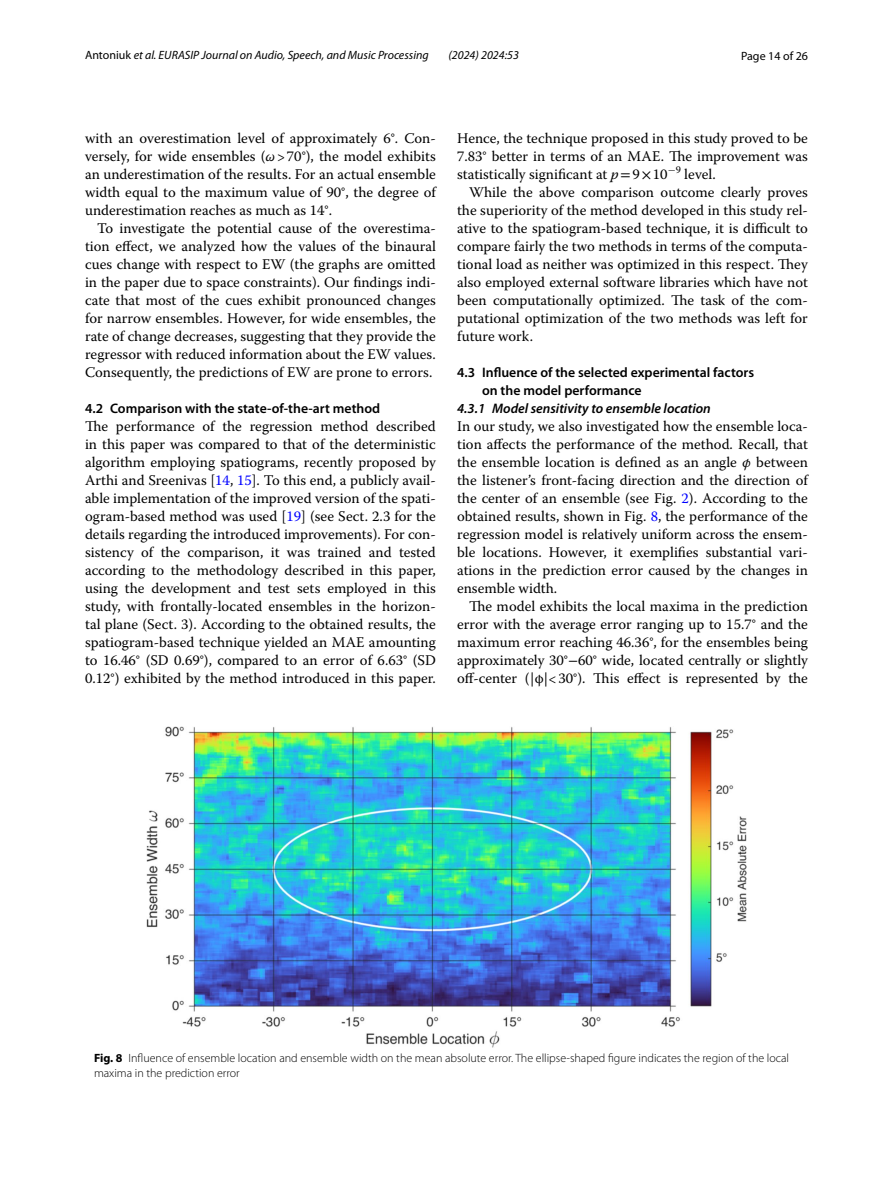
<style>
.page{position:relative;width:893px;height:1187px;background:#fff}
.page>*{position:absolute;margin:0;border:0;box-sizing:border-box;transform-origin:0 0}
.t1{font:14.7px/18px "Warnock Pro";color:#000;text-align:justify}
.t2{font:600 13.8px/18px "Myriad Pro";color:#000}
.t3{font:italic 600 13.8px "Myriad Pro";color:#000}
.t4{font:300 12px/15px "Myriad Pro";color:#000}
.t5{font:italic 12px "Myriad Pro";color:#000}
.t6{font:12px "Myriad Pro";color:#000}
.s1{font-style:normal}
.s2{font-style:italic}
.s3{color:#00f}
.s4{font-family:"STIX"}
.s5{font-weight:700}
</style>
<div class="page">
<img style="left:146px;top:726px;width:601px;height:320px">
<p class="t5" style="left:85px;top:48px;width:345px"><span class="s1">Antoniuk</span> et al. EURASIP Journal on Audio, Speech, and Music Processing</p>
<p class="t5" style="left:448px;top:48px;width:72px">(2024) 2024:53</p>
<p class="t6" style="left:741px;top:48px;width:68px">Page 14 of 26</p>
<p class="t1" style="left:85px;top:128px;width:352px">with an overestimation level of approximately 6°. Con&shy;versely, for wide ensembles (<span class="s2">ω</span>&gt;70°), the model exhibits an underestimation of the results. For an actual ensemble width equal to the maximum value of 90°, the degree of underestimation reaches as much as 14°.</p>
<p class="t1" style="left:85px;top:218px;width:352px;text-indent:12px">To investigate the potential cause of the overestima&shy;tion effect, we analyzed how the values of the binaural cues change with respect to EW (the graphs are omitted in the paper due to space constraints). Our findings indi&shy;cate that most of the cues exhibit pronounced changes for narrow ensembles. However, for wide ensembles, the rate of change decreases, suggesting that they provide the regressor with reduced information about the EW values.<br>Consequently, the predictions of EW are prone to errors.</p>
<p class="t2" style="left:85px;top:399px;width:297px">4.2 Comparison with the state‑of‑the‑art method</p>
<p class="t1" style="left:85px;top:416px;width:352px">The performance of the regression method described in this paper was compared to that of the deterministic algorithm employing spatiograms, recently proposed by Arthi and Sreenivas [<span class="s3">14</span>, <span class="s3">15</span>]. To this end, a publicly avail&shy;able implementation of the improved version of the spati&shy;ogram-based method was used [<span class="s3">19</span>] (see Sect. 2.3 for the details regarding the introduced improvements). For con&shy;sistency of the comparison, it was trained and tested according to the methodology described in this paper, using the development and test sets employed in this study, with frontally-located ensembles in the horizon&shy;tal plane (Sect. 3). According to the obtained results, the spatiogram-based technique yielded an MAE amounting to 16.46° (SD 0.69°), compared to an error of 6.63° (SD 0.12°) exhibited by the method introduced in this paper.</p>
<p class="t1" style="left:457px;top:128px;width:352px">Hence, the technique proposed in this study proved to be 7.83° better in terms of an MAE. The improvement was statistically significant at <span class="s2">p</span><span class="s4">=</span>9<span class="s4">×</span> -10<sup>−</sup><sup>9</sup> level.</p>
<p class="t1" style="left:457px;top:182px;width:352px;text-indent:12px">While the above comparison outcome clearly proves the superiority of the method developed in this study rel&shy;ative to the spatiogram-based technique, it is difficult to compare fairly the two methods in terms of the computa&shy;tional load as neither was optimized in this respect. They also employed external software libraries which have not been computationally optimized. The task of the com&shy;putational optimization of the two methods was left for future work.</p>
<p class="t2" style="left:482px;top:363px;width:274px;text-indent:-25px">4.3 Influence of the selected experimental factors on the model performance</p>
<p class="t3" style="left:457px;top:399px;width:255px">4.3.1 Model sensitivity to ensemble location</p>
<p class="t1" style="left:457px;top:416px;width:352px">In our study, we also investigated how the ensemble loca&shy;tion affects the performance of the method. Recall, that the ensemble location is defined as an angle <span class="s2">φ</span> between the listener’s front-facing direction and the direction of the center of an ensemble (see Fig. <span class="s3">2</span>). According to the obtained results, shown in Fig. <span class="s3">8</span>, the performance of the regression model is relatively uniform across the ensem&shy;ble locations. However, it exemplifies substantial vari&shy;ations in the prediction error caused by the changes in ensemble width.</p>
<p class="t1" style="left:457px;top:596px;width:352px;text-indent:12px">The model exhibits the local maxima in the prediction error with the average error ranging up to 15.7° and the maximum error reaching 46.36°, for the ensembles being approximately 30°<span class="s4">−</span>60° wide, located centrally or slightly off-center (|φ|&lt;30°). This effect is represented by the</p>
<p class="t4" style="left:94px;top:1050px;width:697px"><span class="s5">Fig. 8</span> Influence of ensemble location and ensemble width on the mean absolute error. The ellipse-shaped figure indicates the region of the local maxima in the prediction error</p>
</div>
